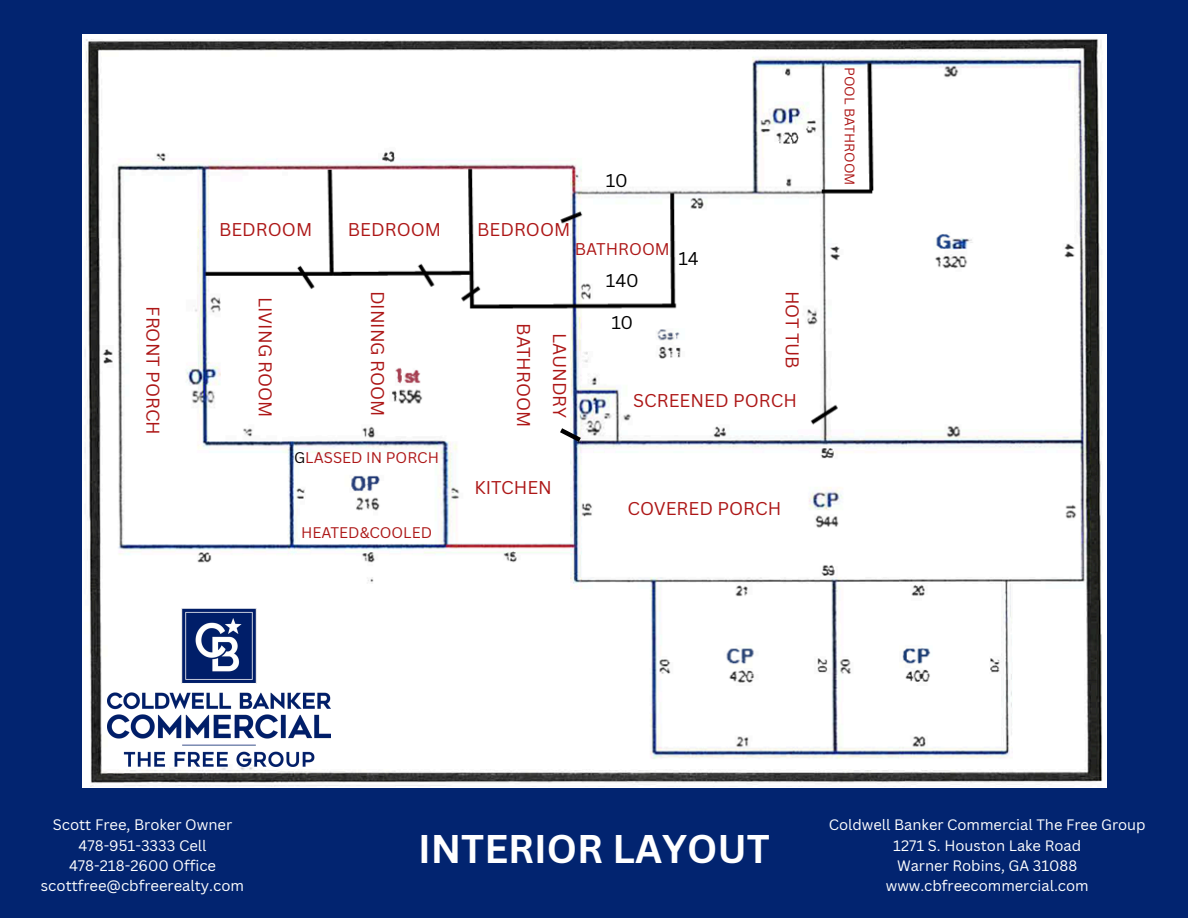
<style>
.page{position:relative;width:1188px;height:918px;background:#022470}
.page>*{position:absolute;margin:0;border:0;box-sizing:border-box;transform-origin:0 0}
.t1{font:700 39px "Canva Sans";color:#fff}
.t2{font:18px "Canva Sans";color:#ad1717}
.t3{font:18px "Canva Sans";color:#000}
.t4{font:16.5px "Canva Sans";color:#ad1717}
.t5{font:15px "Canva Sans";color:#ad1717}
.t6{font:14.85px "Canva Sans";color:#fff}
.t7{font:14.7px "Canva Sans";color:#fff}
.t8{font:13.5px "Canva Sans";color:#ad1717}
.s1{color:#000}
</style>
<div class="page">
<img style="left:82px;top:34px;width:1024px;height:753px">
<svg style="left:555px;top:424px;width:31px;height:22px"></svg>
<img style="left:108px;top:609px;width:222px;height:157px">
<p class="t2" style="left:166px;top:306px;width:130px;rotate:90deg">FRONT PORCH</p>
<p class="t3" style="left:606px;top:168px;width:23px">10</p>
<h3 class="t2" style="left:219px;top:216px;width:95px">BEDROOM</h3>
<h3 class="t2" style="left:348px;top:216px;width:95px">BEDROOM</h3>
<h3 class="t2" style="left:477px;top:216px;width:95px">BEDROOM</h3>
<h2 class="t2" style="left:278px;top:297px;width:122px;rotate:90deg">LIVING ROOM</h2>
<p class="t2" style="left:390px;top:291px;width:127px;rotate:90deg">DINING ROOM</p>
<p class="t2" style="left:536px;top:323px;width:105px;rotate:90deg">BATHROOM</p>
<p class="t2" style="left:572px;top:333px;width:87px;rotate:90deg">LAUNDRY</p>
<h4 class="t4" style="left:575px;top:237px;width:97px">BATHROOM</h4>
<p class="t3" style="left:606px;top:267px;width:35px">140</p>
<h3 class="t3" style="left:678px;top:246px;width:22px">14</h3>
<p class="t2" style="left:805px;top:291px;width:80px;rotate:90deg">HOT TUB</p>
<h3 class="t2" style="left:633px;top:388px;width:165px">SCREENED PORCH</h3>
<h3 class="t3" style="left:611px;top:310px;width:23px">10</h3>
<p class="t5" style="left:294px;top:447px;width:146px"><span class="s1">G</span>LASSED IN PORCH</p>
<p class="t5" style="left:301px;top:522px;width:133px">HEATED&amp;COOLED</p>
<p class="t2" style="left:474px;top:475px;width:79px">KITCHEN</p>
<h3 class="t2" style="left:628px;top:496px;width:155px">COVERED PORCH</h3>
<h5 class="t8" style="left:859px;top:67px;width:120px;rotate:90deg">POOL BATHROOM</h5>
<h3 class="t6" style="left:53px;top:814px;width:181px">Scott Free, Broker Owner</h3>
<h3 class="t6" style="left:79px;top:835px;width:130px">478-951-3333 Cell</h3>
<h3 class="t6" style="left:69px;top:855px;width:149px">478-218-2600 Office</h3>
<h3 class="t6" style="left:41px;top:875px;width:205px">scottfree@cbfreerealty.com</h3>
<h3 class="t1" style="left:418px;top:821px;width:353px">INTERIOR LAYOUT</h3>
<h3 class="t7" style="left:829px;top:815px;width:318px">Coldwell Banker Commercial The Free Group</h3>
<h5 class="t7" style="left:893px;top:835px;width:189px">1271 S. Houston Lake Road</h5>
<h5 class="t7" style="left:897px;top:855px;width:182px">Warner Robins, GA 31088</h5>
<p class="t7" style="left:886px;top:875px;width:204px">www.cbfreecommercial.com</p>
</div>
